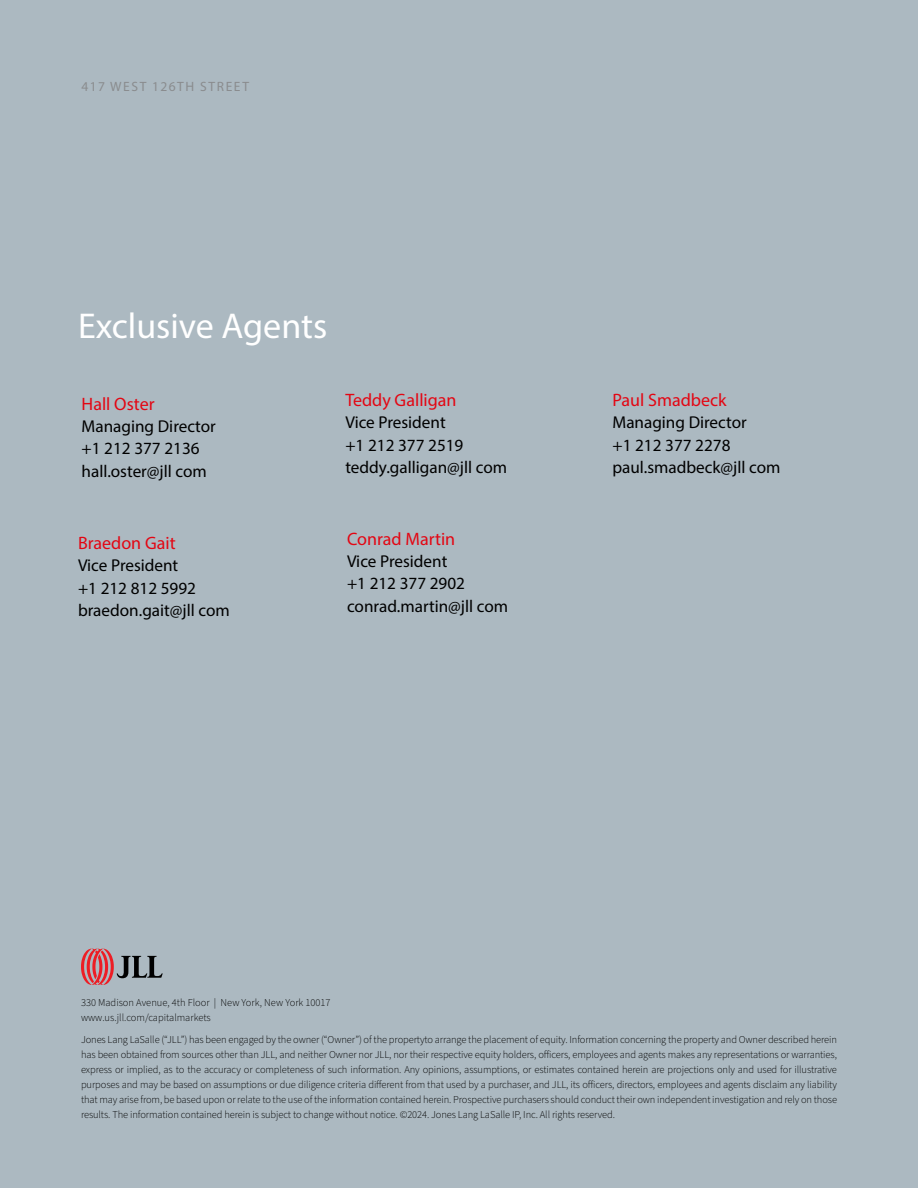
<style>
.page{position:relative;width:918px;height:1188px;background:#acb9c1}
.page>*{position:absolute;margin:0;border:0;box-sizing:border-box;transform-origin:0 0}
.t1{font:36px "Myriad Pro";color:#fff}
.t2{font:18px "Myriad Pro";color:#e30613}
.t3{font:17.1px/22.4px "Myriad Pro";color:#000}
.t4{font:13.5px "Myriad Pro";letter-spacing:.12em;color:#8a8c8e}
.t5{font:300 10.5px/15px "Source Sans Pro";letter-spacing:-.01em;color:#000}
</style>
<div class="page">
<svg style="left:81px;top:949px;width:82px;height:36px"></svg>
<p class="t4" style="left:82px;top:78px;width:169px">417 WEST 126TH STREET</p>
<h1 class="t1" style="left:78px;top:304px;width:251px">Exclusive Agents</h1>
<h2 class="t2" style="left:82px;top:393px;width:75px">Hall Oster</h2>
<h3 class="t3" style="left:82px;top:415px;width:136px">Managing Director +1 212 377 2136 hall.oster@jll com</h3>
<h2 class="t2" style="left:345px;top:389px;width:113px">Teddy Galligan</h2>
<h3 class="t3" style="left:345px;top:411px;width:163px">Vice President<br>+1 212 377 2519 teddy.galligan@jll com</h3>
<h2 class="t2" style="left:78px;top:532px;width:99px">Braedon Gait</h2>
<h3 class="t3" style="left:78px;top:554px;width:153px">Vice President<br>+1 212 812 5992 braedon.gait@jll com</h3>
<h2 class="t2" style="left:347px;top:528px;width:110px">Conrad Martin</h2>
<h3 class="t3" style="left:347px;top:550px;width:163px">Vice President<br>+1 212 377 2902 conrad.martin@jll com</h3>
<h2 class="t2" style="left:612px;top:389px;width:116px">Paul Smadbeck</h2>
<h3 class="t3" style="left:612px;top:411px;width:170px">Managing Director<br>+1 212 377 2278 paul.smadbeck@jll com</h3>
<p class="t5" style="left:81px;top:996px;width:251px">330 Madison Avenue, 4th Floor | New York, New York 10017 www.us.jll.com/capitalmarkets</p>
<p class="t5" style="left:81px;top:1032px;width:758px;text-align:justify">Jones Lang LaSalle (“JLL”) has been engaged by the owner (“Owner”) of the propertyto arrange the placement of equity. Information concerning the property and Owner described herein has been obtained from sources other than JLL, and neither Owner nor JLL, nor their respective equity holders, officers, employees and agents makes any representations or warranties, express or implied, as to the accuracy or completeness of such information. Any opinions, assumptions, or estimates contained herein are projections only and used for illustrative purposes and may be based on assumptions or due diligence criteria different from that used by a purchaser, and JLL, its officers, directors, employees and agents disclaim any liability that may arise from, be based upon or relate to the use of the information contained herein. Prospective purchasers should conduct their own independent investigation and rely on those results. The information contained herein is subject to change without notice. ©2024. Jones Lang LaSalle IP, Inc. All rights reserved.</p>
</div>
